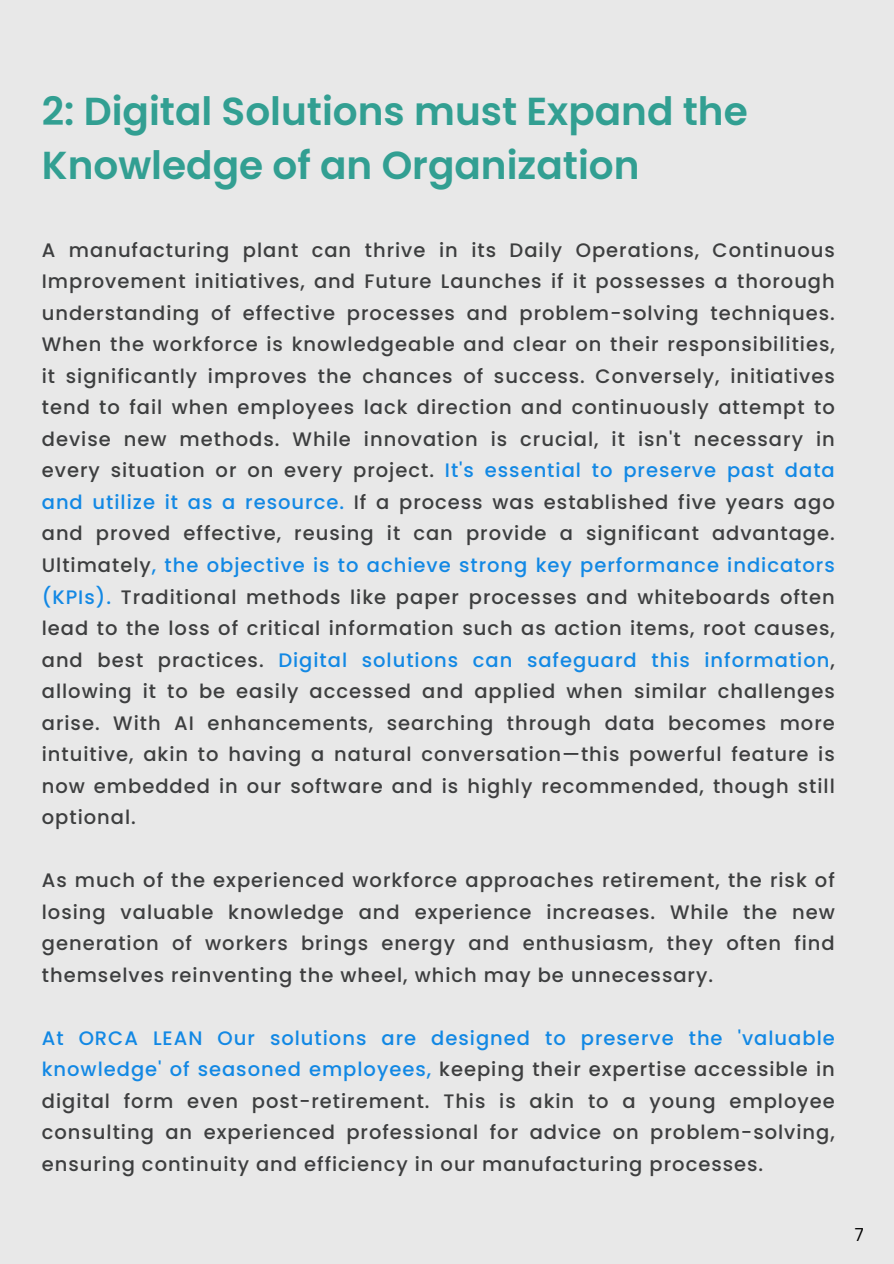
<style>
.page{position:relative;width:894px;height:1264px;background:#fff}
.page>*{position:absolute;margin:0;border:0;box-sizing:border-box;transform-origin:0 0}
.t1{font:600 39px/54px "Poppins";color:#329f92}
.t2{font:500 19.5px/31.5px "Poppins";letter-spacing:.05em;color:#3d3e3f;text-align:justify}
.t3{font:18px "Canva Sans";color:#000}
.s1{color:#1288e4}
</style>
<div class="page">
<div style="left:0;top:0;width:893px;height:1263px;background:#e8e8e8"></div>
<p class="t1" style="left:42px;top:84px;width:707px">2: Digital Solutions must Expand the<br>Knowledge of an Organization</p>
<h1 class="t2" style="left:42px;top:234px;width:794px">A manufacturing plant can thrive in its Daily Operations, Continuous Improvement initiatives, and Future Launches if it possesses a thorough understanding of effective processes and problem-solving techniques.<br>When the workforce is knowledgeable and clear on their responsibilities, it significantly improves the chances of success. Conversely, initiatives tend to fail when employees lack direction and continuously attempt to devise new methods. While innovation is crucial, it isn't necessary in every situation or on every project. <span class="s1">It's essential to preserve past data and utilize it as a resource.</span> If a process was established five years ago and proved effective, reusing it can provide a significant advantage.<br>Ultimately<span class="s1">, the objective is to achieve strong key performance indicators (KPIs).</span> Traditional methods like paper processes and whiteboards often lead to the loss of critical information such as action items, root causes, and best practices. <span class="s1">Digital solutions can safeguard this information</span>, allowing it to be easily accessed and applied when similar challenges arise. With AI enhancements, searching through data becomes more intuitive, akin to having a natural conversation—this powerful feature is now embedded in our software and is highly recommended, though still optional.</h1>
<p class="t2" style="left:42px;top:864px;width:794px">As much of the experienced workforce approaches retirement, the risk of losing valuable knowledge and experience increases. While the new generation of workers brings energy and enthusiasm, they often find themselves reinventing the wheel, which may be unnecessary.</p>
<p class="t2" style="left:42px;top:1022px;width:794px"><span class="s1">At ORCA LEAN Our solutions are designed to preserve the 'valuable knowledge' of seasoned employees,</span> keeping their expertise accessible in digital form even post-retirement. This is akin to a young employee consulting an experienced professional for advice on problem-solving, ensuring continuity and efficiency in our manufacturing processes.</p>
<p class="t3" style="left:854px;top:1221px;width:10px">7</p>
</div>
